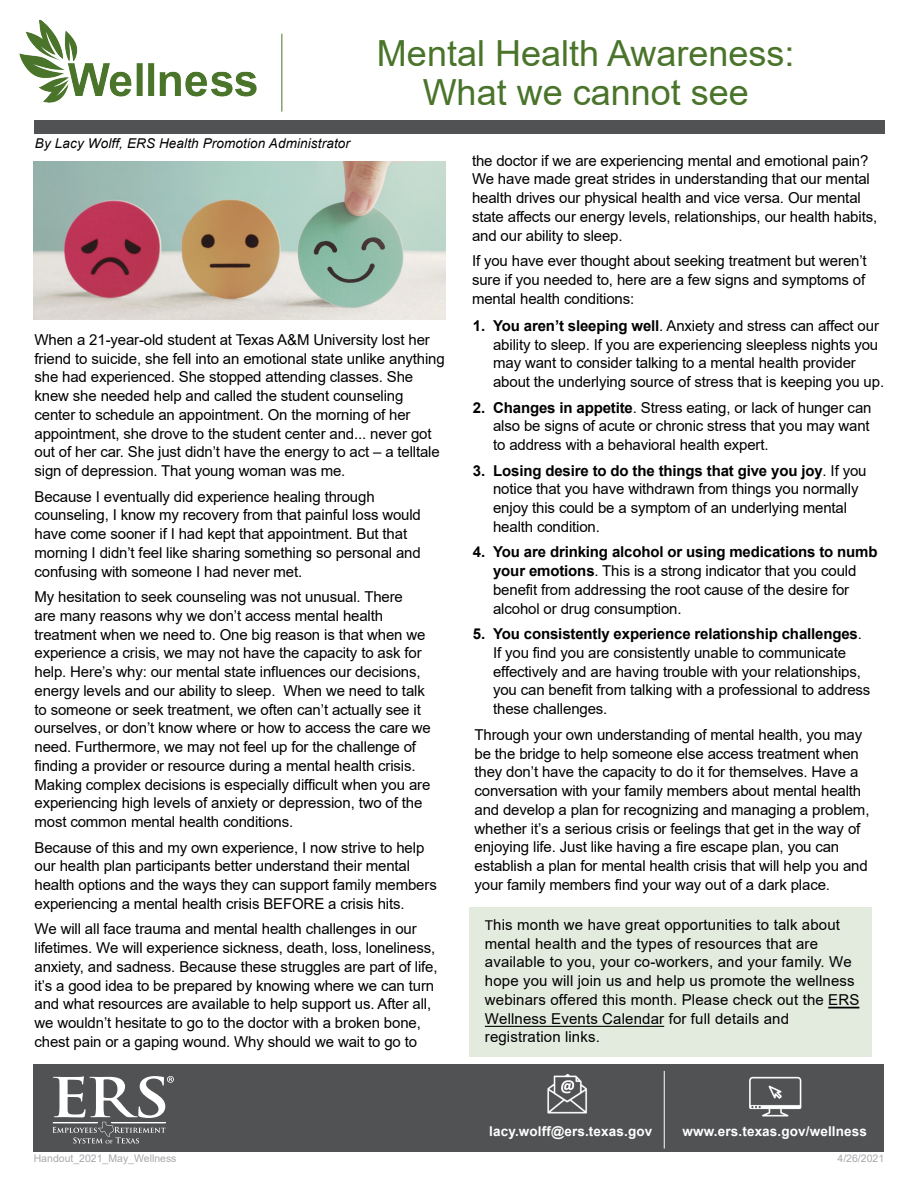
<style>
.page{position:relative;width:918px;height:1188px;background:#fff}
.page>*{position:absolute;margin:0;border:0;box-sizing:border-box;transform-origin:0 0}
.H1_-_Title{font:36px/39px "Arial";color:#49742a;text-align:center}
.P__-_Paragraph{font:15px/18.8px "Arial";letter-spacing:-.01em;color:#000}
.P__-_Paragraph-2{font:15px/18.8px "Arial";letter-spacing:.01em;color:#000}
.t1{font:700 13.5px "Arial";letter-spacing:.01em;color:#fff}
.t2{font:italic 13.5px "Arial";letter-spacing:.01em;color:#000}
.t3{font:10.5px "Arial";color:#a7a9ac}
.s1{font-weight:700}
.s2{font-size:13.5px}
</style>
<div class="page">
<div style="left:470px;top:907px;width:402px;height:150px;background:#e3eade"></div>
<div style="left:34px;top:121px;width:850px;height:13px;background:#515254"></div>
<img style="left:19px;top:20px;width:238px;height:83px">
<hr style="left:281px;top:34px;width:1px;height:78px;background:#49742a">
<img style="left:34px;top:161px;width:412px;height:159px">
<div style="left:34px;top:1064px;width:850px;height:88px;background:#515254"></div>
<hr style="left:664px;top:1071px;width:1px;height:78px;background:#fff">
<img style="left:547px;top:1073px;width:41px;height:41px">
<img style="left:749px;top:1076px;width:53px;height:41px">
<svg style="left:52px;top:1076px;width:122px;height:68px"></svg>
<hr style="left:828px;top:1007px;width:31px;height:1px;background:#000">
<hr style="left:485px;top:1026px;width:179px;height:1px;background:#000">
<p class="t2" style="left:35px;top:135px;width:317px">By Lacy Wolff, ERS Health Promotion Administrator</p>
<h1 class="H1_-_Title" style="left:377px;top:34px;width:419px">Mental Health Awareness:<br>What we cannot see</h1>
<p class="P__-_Paragraph" style="left:35px;top:330px;width:412px">When a 21-year-old student at Texas A&amp;M University lost her friend to suicide, she fell into an emotional state unlike anything she had experienced. She stopped attending classes. She knew she needed help and called the student counseling center to schedule an appointment. On the morning of her appointment, she drove to the student center and... never got out of her car. She just didn’t have the energy to act – a telltale sign of depression. That young woman was me.</p>
<p class="P__-_Paragraph" style="left:35px;top:487px;width:388px">Because I eventually did experience healing through counseling, I know my recovery from that painful loss would have come sooner if I had kept that appointment. But that morning I didn’t feel like sharing something so personal and confusing with someone I had never met.</p>
<p class="P__-_Paragraph" style="left:35px;top:587px;width:398px">My hesitation to seek counseling was not unusual. There<br>are many reasons why we don’t access mental health treatment when we need to. One big reason is that when we experience a crisis, we may not have the capacity to ask for help. Here’s why: our mental state influences our decisions, energy levels and our ability to sleep. When we need to talk to someone or seek treatment, we often can’t actually see it ourselves, or don’t know where or how to access the care we need. Furthermore, we may not feel up for the challenge of finding a provider or resource during a mental health crisis.<br>Making complex decisions is especially difficult when you are experiencing high levels of anxiety or depression, two of the most common mental health conditions.</p>
<p class="P__-_Paragraph" style="left:35px;top:838px;width:404px">Because of this and my own experience, I now strive to help our health plan participants better understand their mental health options and the ways they can support family members experiencing a mental health crisis BEFORE a crisis hits.</p>
<p class="P__-_Paragraph" style="left:35px;top:920px;width:405px">We will all face trauma and mental health challenges in our lifetimes. We will experience sickness, death, loss, loneliness, anxiety, and sadness. Because these struggles are part of life, it’s a good idea to be prepared by knowing where we can turn and what resources are available to help support us. After all, we wouldn’t hesitate to go to the doctor with a broken bone, chest pain or a gaping wound. Why should we wait to go to</p>
<p class="P__-_Paragraph" style="left:472px;top:151px;width:407px">the doctor if we are experiencing mental and emotional pain?<br>We have made great strides in understanding that our mental health drives our physical health and vice versa. Our mental state affects our energy levels, relationships, our health habits, and our ability to sleep.</p>
<p class="P__-_Paragraph" style="left:472px;top:251px;width:396px;text-align:justify">If you have ever thought about seeking treatment but weren’t sure if you needed to, here are a few signs and symptoms of mental health conditions:</p>
<p class="P__-_Paragraph" style="left:493px;top:316px;width:393px;text-indent:-20px"><span class="s1">1. You aren’t sleeping well</span>. Anxiety and stress can affect our ability to sleep. If you are experiencing sleepless nights you may want to consider talking to a mental health provider about the underlying source of stress that is keeping you up.</p>
<p class="P__-_Paragraph" style="left:493px;top:398px;width:380px;text-align:justify;text-indent:-20px"><span class="s1">2. Changes in appetite</span>. Stress eating, or lack of hunger can also be signs of acute or chronic stress that you may want to address with a behavioral health expert.</p>
<p class="P__-_Paragraph" style="left:493px;top:461px;width:375px;text-indent:-20px"><span class="s1">3. Losing desire to do the things that give you joy</span>. If you notice that you have withdrawn from things you normally enjoy this could be a symptom of an underlying mental health condition.</p>
<p class="P__-_Paragraph" style="left:493px;top:543px;width:386px;text-indent:-20px"><span class="s1">4. You are drinking alcohol or using medications to numb your emotions</span>. This is a strong indicator that you could benefit from addressing the root cause of the desire for alcohol or drug consumption.</p>
<p class="P__-_Paragraph" style="left:493px;top:624px;width:379px;text-indent:-20px"><span class="s1">5. You consistently experience relationship challenges</span>.<br>If you find you are consistently unable to communicate effectively and are having trouble with your relationships, you can benefit from talking with a professional to address these challenges.</p>
<p class="P__-_Paragraph" style="left:475px;top:725px;width:396px">Through your own understanding of mental health, you may be the bridge to help someone else access treatment when they don’t have the capacity to do it for themselves. Have a conversation with your family members about mental health and develop a plan for recognizing and managing a problem, whether it’s a serious crisis or feelings that get in the way of enjoying life. Just like having a fire escape plan, you can establish a plan for mental health crisis that will help you and your family members find your way out of a dark place.</p>
<p class="P__-_Paragraph-2" style="left:485px;top:915px;width:376px"><span class="s2">T</span>his month we have great opportunities to talk about mental health and the types of resources that are available to you, your co-workers, and your family. We hope you will join us and help us promote the wellness webinars offered this month. Please check out the ERS Wellness Events Calendar for full details and registration links.</p>
<p class="t1" style="left:489px;top:1122px;width:165px">lacy.wolff@ers.texas.gov</p>
<p class="t1" style="left:683px;top:1122px;width:186px">www.ers.texas.gov/wellness</p>
<p class="t3" style="left:34px;top:1151px;width:144px">Handout_2021_May_Wellness</p>
<p class="t3" style="left:838px;top:1151px;width:48px">4/26/2021</p>
</div>
